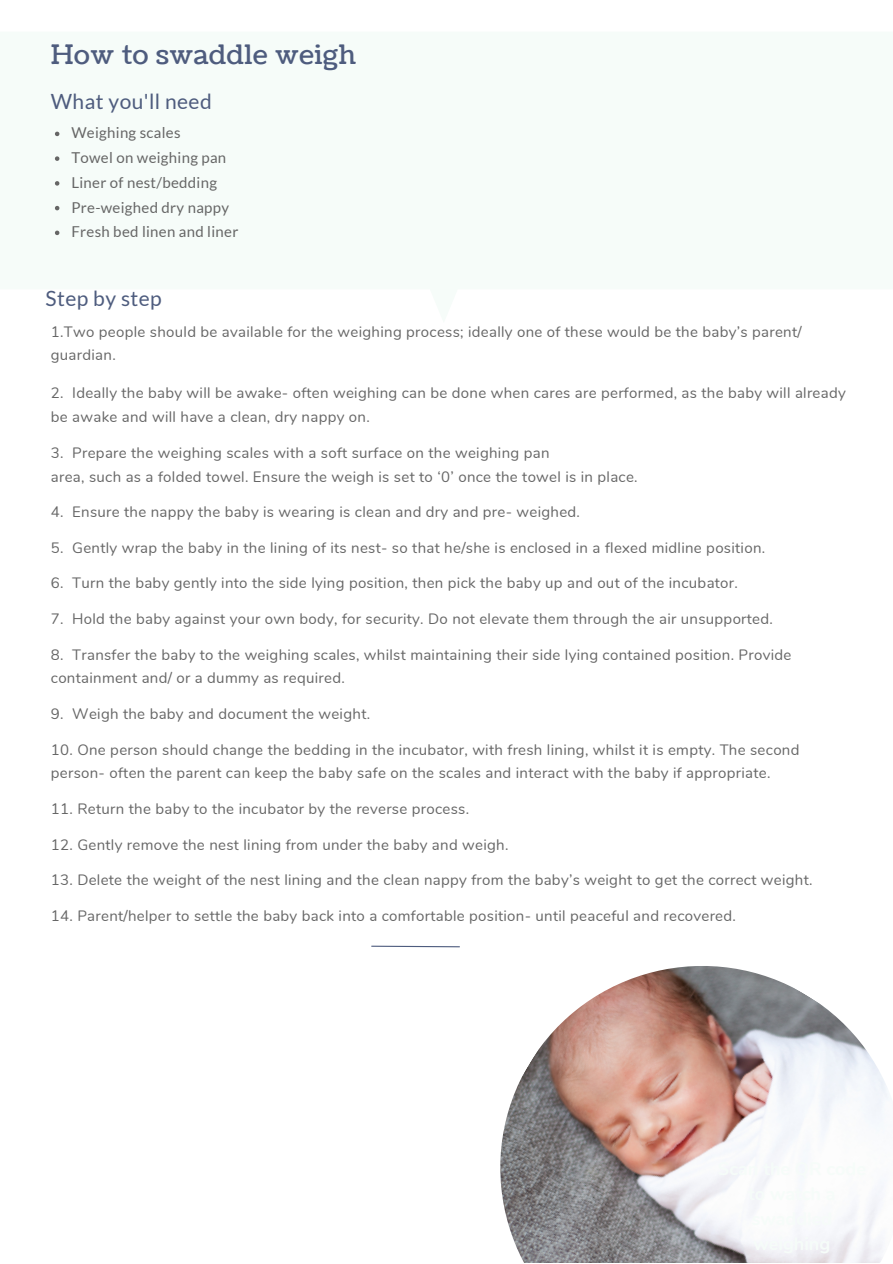
<style>
.page{position:relative;width:893px;height:1264px;background:#fff}
.page>*{position:absolute;margin:0;border:0;box-sizing:border-box;transform-origin:0 0}
.t1{font:26.7px "Coustard";letter-spacing:.02em;color:#4e5c7e}
.t2{font:21px "Lato";letter-spacing:.02em;color:#4e5c7e}
.t3{font:15px/23.7px "Nunito";letter-spacing:.02em;color:#666}
.t4{font:15px "Lato";letter-spacing:.02em;color:#666}
</style>
<div class="page">
<svg style="left:371px;top:945px;width:89px;height:2px"></svg>
<img style="left:500px;top:966px;width:389px;height:296px">
<svg style="left:55px;top:132px;width:4px;height:4px"></svg>
<svg style="left:55px;top:156px;width:4px;height:5px"></svg>
<svg style="left:55px;top:181px;width:4px;height:5px"></svg>
<svg style="left:55px;top:206px;width:4px;height:4px"></svg>
<svg style="left:55px;top:231px;width:4px;height:4px"></svg>
<p class="t1" style="left:51px;top:37px;width:307px">How to swaddle weigh</p>
<p class="t2" style="left:51px;top:88px;width:162px">What you'll need</p>
<p class="t4" style="left:71px;top:124px;width:111px">Weighing scales</p>
<p class="t4" style="left:71px;top:148px;width:156px">Towel on weighing pan</p>
<p class="t4" style="left:71px;top:173px;width:147px">Liner of nest/bedding</p>
<p class="t4" style="left:71px;top:198px;width:159px">Pre-weighed dry nappy</p>
<p class="t4" style="left:71px;top:222px;width:168px">Fresh bed linen and liner</p>
<p class="t2" style="left:46px;top:285px;width:118px">Step by step</p>
<p class="t3" style="left:51px;top:320px;width:752px">1.Two people should be available for the weighing process; ideally one of these would be the baby’s parent/ guardian.</p>
<p class="t3" style="left:51px;top:381px;width:796px">2. Ideally the baby will be awake- often weighing can be done when cares are performed, as the baby will already be awake and will have a clean, dry nappy on.</p>
<p class="t3" style="left:51px;top:441px;width:500px">3. Prepare the weighing scales with a soft surface on the weighing pan</p>
<p class="t3" style="left:51px;top:464px;width:588px">area, such as a folded towel. Ensure the weigh is set to ‘0’ once the towel is in place.</p>
<p class="t3" style="left:51px;top:500px;width:530px">4. Ensure the nappy the baby is wearing is clean and dry and pre- weighed.</p>
<p class="t3" style="left:51px;top:536px;width:715px">5. Gently wrap the baby in the lining of its nest- so that he/she is enclosed in a flexed midline position.</p>
<p class="t3" style="left:51px;top:571px;width:688px">6. Turn the baby gently into the side lying position, then pick the baby up and out of the incubator.</p>
<p class="t3" style="left:51px;top:607px;width:723px">7. Hold the baby against your own body, for security. Do not elevate them through the air unsupported.</p>
<p class="t3" style="left:51px;top:642px;width:742px">8. Transfer the baby to the weighing scales, whilst maintaining their side lying contained position. Provide containment and/ or a dummy as required.</p>
<p class="t3" style="left:51px;top:702px;width:321px">9. Weigh the baby and document the weight.</p>
<p class="t3" style="left:51px;top:737px;width:750px">10. One person should change the bedding in the incubator, with fresh lining, whilst it is empty. The second person- often the parent can keep the baby safe on the scales and interact with the baby if appropriate.</p>
<p class="t3" style="left:51px;top:797px;width:420px">11. Return the baby to the incubator by the reverse process.</p>
<p class="t3" style="left:51px;top:832px;width:459px">12. Gently remove the nest lining from under the baby and weigh.</p>
<p class="t3" style="left:51px;top:868px;width:763px">13. Delete the weight of the nest lining and the clean nappy from the baby’s weight to get the correct weight.</p>
<p class="t3" style="left:51px;top:903px;width:686px">14. Parent/helper to settle the baby back into a comfortable position- until peaceful and recovered.</p>
</div>
